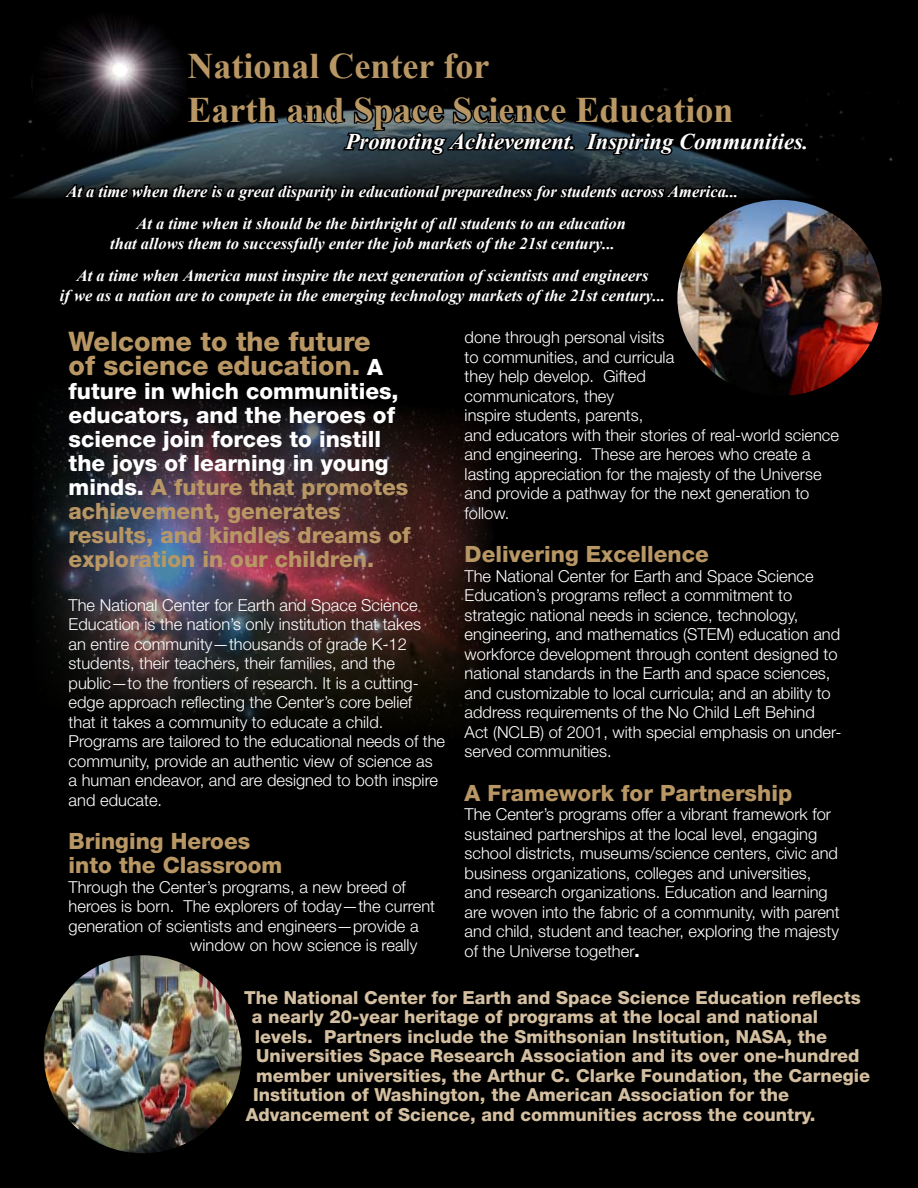
<style>
.page{position:relative;width:918px;height:1188px;background:#000}
.page>*{position:absolute;margin:0;border:0;box-sizing:border-box;transform-origin:0 0}
.t1{font:700 36px/43.2px "Times New Roman";color:#b99765}
.t2{font:800 27px/24px "Helvetica Neue";color:#b99765}
.t3{font:800 22.5px/24px "Helvetica Neue";color:#fff}
.t4{font:800 22.5px/24px "Helvetica Neue";color:#b99765}
.t5{font:italic 700 22.5px "Times New Roman";color:#fff}
.t6{font:800 18px "Helvetica Neue";color:#d4bfa0}
.t7{font:300 16.5px/19.5px "Helvetica Neue";color:#fff}
.t8{font:italic 700 16.5px/32.4px "Times New Roman";color:#fff}
.s1{font-size:22.5px;color:#fff}
.s2{color:#b99765}
.s3{font-weight:800}
</style>
<div class="page">
<img style="left:32px;top:404px;width:460px;height:325px">
<svg style="left:94px;top:585px;width:94px;height:100px;background:#513e42"></svg>
<svg style="left:11px;top:83px;width:882px;height:115px"></svg>
<img style="left:810px;top:204px;width:72px;height:188px">
<svg style="left:142px;top:534px;width:52px;height:64px;background:#527aa9"></svg>
<img style="left:44px;top:955px;width:198px;height:198px;border-radius:50%">
<div style="left:297px;top:703px;width:48px;height:56px;background:#000;border-radius:50%"></div>
<svg style="left:207px;top:612px;width:53px;height:48px;background:#243541"></svg>
<img style="left:32px;top:11px;width:157px;height:144px;border-radius:50%">
<svg style="left:57px;top:40px;width:753px;height:395px"></svg>
<h1 class="t1" style="left:188px;top:44px;width:548px">National Center for<br>Earth and Space Science Education</h1>
<h3 class="t5" style="left:346px;top:126px;width:464px">Promoting Achievement. Inspiring Communities.</h3>
<p class="t8" style="left:136px;top:175px;width:603px;text-indent:-70px">At a time when there is a great disparity in educational preparedness for students across America...<br>At a time when it should be the birthright of all students to an education</p>
<p class="t8" style="left:77px;top:227px;width:573px;text-align:center">that allows them to successfully enter the job markets of the 21st century...<br>At a time when America must inspire the next generation of scientists and engineers</p>
<p class="t8" style="left:60px;top:279px;width:607px">if we as a nation are to compete in the emerging technology markets of the 21st century...</p>
<h2 class="t2" style="left:69px;top:329px;width:316px">Welcome to the future of science education. <span class="s1">A</span></h2>
<h3 class="t3" style="left:69px;top:379px;width:343px">future in which communities, educators, and the heroes of science join forces to instill the joys of learning in young minds. <span class="s2">A future that promotes achievement, generates results, and kindles dreams of exploration in our children.</span></h3>
<p class="t7" style="left:69px;top:595px;width:378px">The National Center for Earth and Space Science Education is the nation’s only institution that takes<br>an entire community—thousands of grade K-12 students, their teachers, their families, and the public—to the frontiers of research. It is a cutting&shy;edge approach reflecting the Center’s core belief<br>that it takes a community to educate a child.<br>Programs are tailored to the educational needs of the community, provide an authentic view of science as a human endeavor, and are designed to both inspire and educate.</p>
<h3 class="t4" style="left:69px;top:829px;width:215px">Bringing Heroes into the Classroom</h3>
<p class="t7" style="left:69px;top:877px;width:339px">Through the Center’s programs, a new breed of</p>
<p class="t7" style="left:69px;top:896px;width:368px">heroes is born. The explorers of today—the current</p>
<p class="t7" style="left:69px;top:916px;width:351px">generation of scientists and engineers—provide a</p>
<p class="t7" style="left:190px;top:935px;width:229px">window on how science is really</p>
<p class="t7" style="left:465px;top:327px;width:376px">done through personal visits<br>to communities, and curricula<br>they help develop. Gifted<br>communicators, they<br>inspire students, parents,<br>and educators with their stories of real-world science and engineering. These are heroes who create a lasting appreciation for the majesty of the Universe and provide a pathway for the next generation to follow.</p>
<h3 class="t4" style="left:465px;top:542px;width:246px">Delivering Excellence</h3>
<p class="t7" style="left:465px;top:566px;width:378px">The National Center for Earth and Space Science Education’s programs reflect a commitment to strategic national needs in science, technology, engineering, and mathematics (STEM) education and workforce development through content designed to national standards in the Earth and space sciences, and customizable to local curricula; and an ability to address requirements of the No Child Left Behind Act (NCLB) of 2001, with special emphasis on under&shy;served communities.</p>
<h3 class="t4" style="left:465px;top:781px;width:329px">A Framework for Partnership</h3>
<p class="t7" style="left:465px;top:804px;width:377px">The Center’s programs offer a vibrant framework for sustained partnerships at the local level, engaging school districts, museums/science centers, civic and business organizations, colleges and universities, and research organizations. Education and learning are woven into the fabric of a community, with parent and child, student and teacher, exploring the majesty of the Universe together<span class="s3">.</span></p>
<p class="t6" style="left:244px;top:987px;width:618px">The National Center for Earth and Space Science Education reflects</p>
<p class="t6" style="left:252px;top:1006px;width:568px">a nearly 20-year heritage of programs at the local and national</p>
<p class="t6" style="left:255px;top:1026px;width:574px">levels. Partners include the Smithsonian Institution, NASA, the</p>
<p class="t6" style="left:256px;top:1045px;width:605px">Universities Space Research Association and its over one-hundred</p>
<p class="t6" style="left:256px;top:1065px;width:615px">member universities, the Arthur C. Clarke Foundation, the Carnegie</p>
<p class="t6" style="left:253px;top:1084px;width:537px">Institution of Washington, the American Association for the</p>
<p class="t6" style="left:246px;top:1104px;width:571px">Advancement of Science, and communities across the country.</p>
</div>
